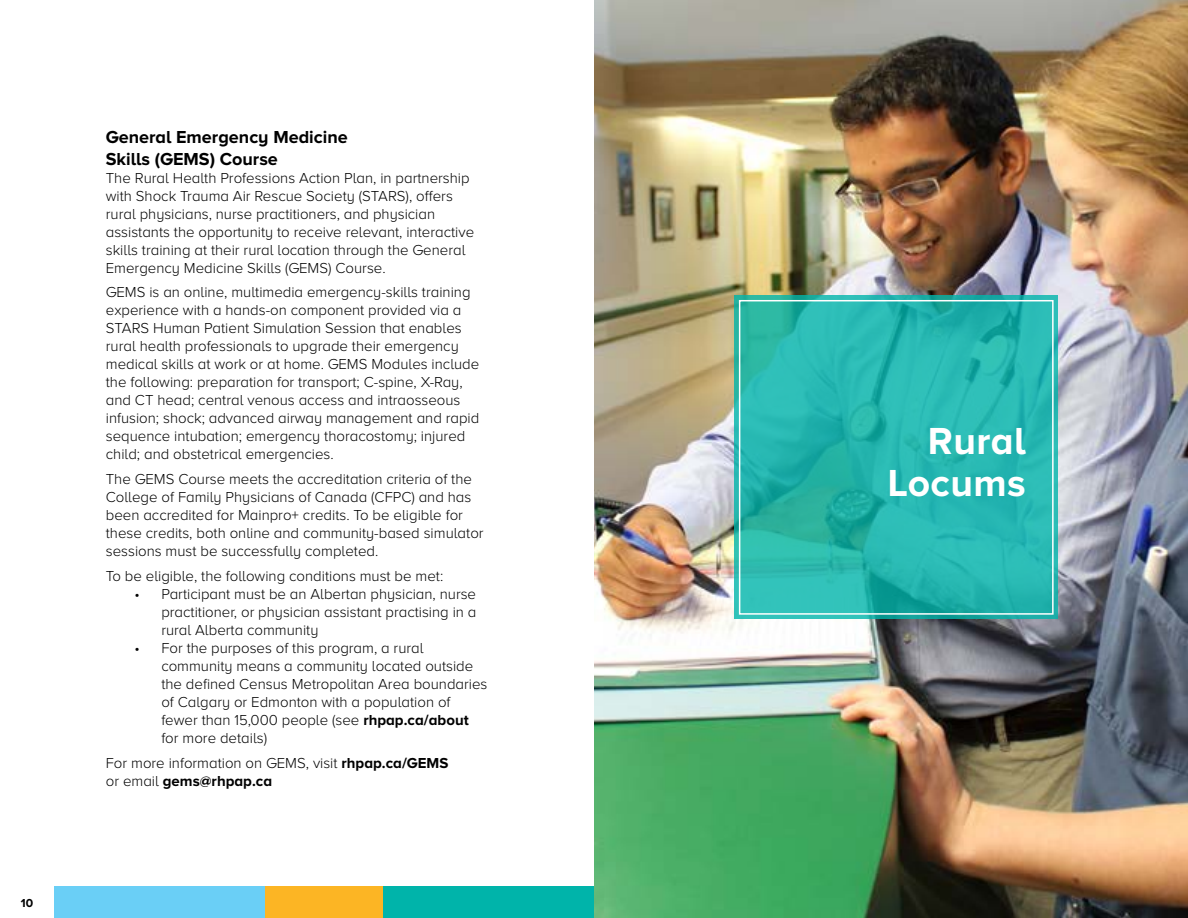
<style>
.page{position:relative;width:1188px;height:918px;background:#fff}
.page>*{position:absolute;margin:0;border:0;box-sizing:border-box;transform-origin:0 0}
.t1{font:700 39px/42.3px "Proxima Nova A";letter-spacing:.01em;color:#fff;text-align:right}
.t2{font:700 18px/21.6px "Proxima Nova A";color:#000}
.t3{font:300 15px/18px "Proxima Nova A";color:#000}
.t4{font:700 12px "Proxima Nova A";color:#000}
.s1{font-weight:700}
</style>
<div class="page">
<div style="left:54px;top:887px;width:211px;height:31px;background:#6acff6"></div>
<div style="left:265px;top:887px;width:118px;height:31px;background:#fcb524"></div>
<div style="left:383px;top:887px;width:211px;height:31px;background:#00b4aa"></div>
<img style="left:594px;top:0;width:594px;height:918px">
<svg style="left:734px;top:295px;width:324px;height:324px;background:#26b6ae"></svg>
<div style="left:739px;top:300px;width:315px;height:315px;border:2px solid #fff"></div>
<p class="t4" style="left:21px;top:896px;width:14px">10</p>
<p class="t2" style="left:106px;top:126px;width:243px">General Emergency Medicine<br>Skills (GEMS) Course</p>
<p class="t3" style="left:106px;top:169px;width:370px">The Rural Health Professions Action Plan, in partnership with Shock Trauma Air Rescue Society (STARS), offers rural physicians, nurse practitioners, and physician assistants the opportunity to receive relevant, interactive skills training at their rural location through the General Emergency Medicine Skills (GEMS) Course.</p>
<p class="t3" style="left:106px;top:283px;width:375px">GEMS is an online, multimedia emergency-skills training experience with a hands-on component provided via a STARS Human Patient Simulation Session that enables rural health professionals to upgrade their emergency medical skills at work or at home. GEMS Modules include the following: preparation for transport; C-spine, X-Ray, and CT head; central venous access and intraosseous infusion; shock; advanced airway management and rapid sequence intubation; emergency thoracostomy; injured child; and obstetrical emergencies.</p>
<p class="t3" style="left:106px;top:470px;width:379px">The GEMS Course meets the accreditation criteria of the College of Family Physicians of Canada (CFPC) and has been accredited for Mainpro+ credits. To be eligible for these credits, both online and community-based simulator sessions must be successfully completed.</p>
<p class="t3" style="left:106px;top:567px;width:339px">To be eligible, the following conditions must be met:</p>
<p class="t3" style="left:161px;top:585px;width:317px;text-align:justify;text-indent:-27px">• Participant must be an Albertan physician, nurse practitioner, or physician assistant practising in a rural Alberta community</p>
<p class="t3" style="left:161px;top:639px;width:328px;text-indent:-27px">• For the purposes of this program, a rural community means a community located outside the defined Census Metropolitan Area boundaries of Calgary or Edmonton with a population of fewer than 15,000 people (see <span class="s1">rhpap.ca/about </span>for more details)</p>
<p class="t3" style="left:106px;top:754px;width:344px">For more information on GEMS, visit <span class="s1">rhpap.ca/GEMS </span>or email <span class="s1">gems@rhpap.ca</span></p>
<h1 class="t1" style="left:888px;top:419px;width:140px">Rural<br>Locums</h1>
</div>
